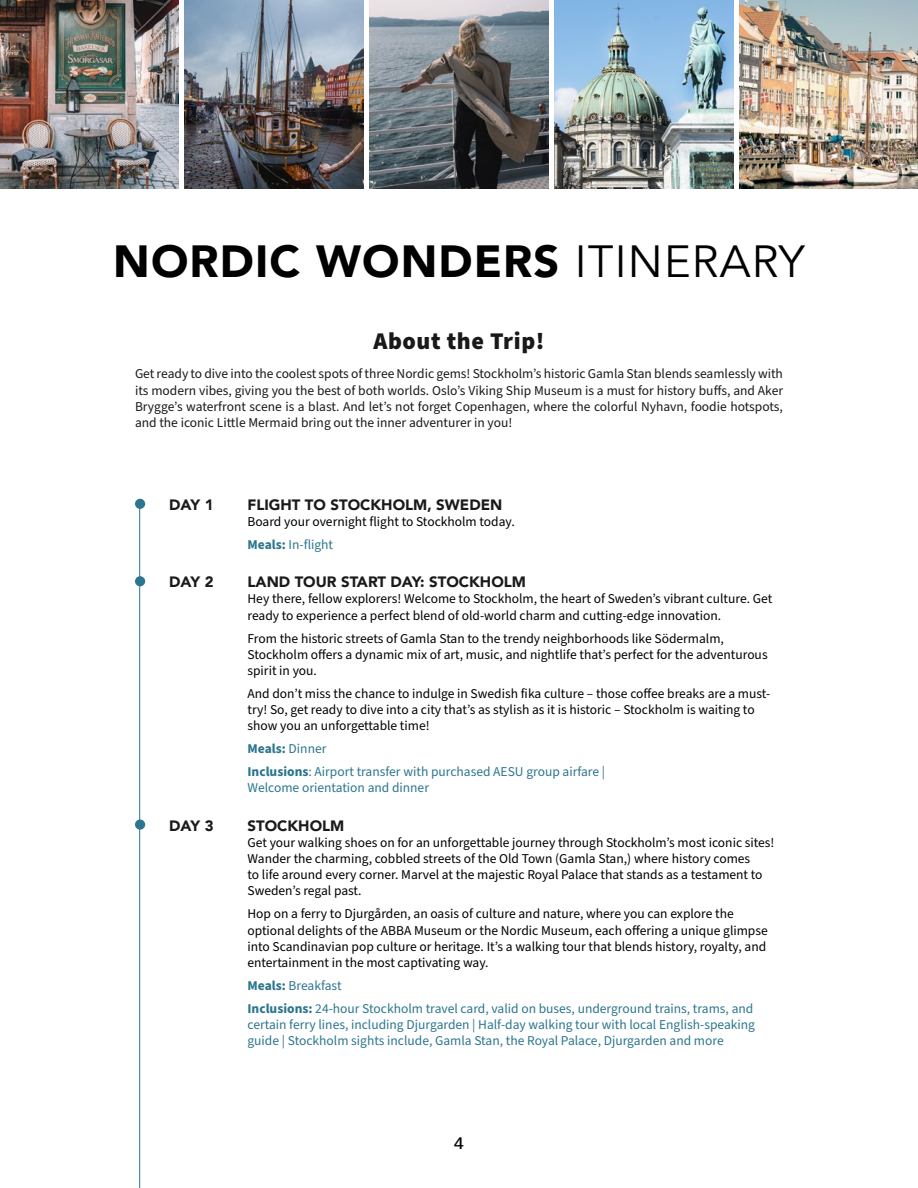
<style>
.page{position:relative;width:918px;height:1188px;background:#fff}
.page>*{position:absolute;margin:0;border:0;box-sizing:border-box;transform-origin:0 0}
.t1{font:900 45px "Avenir";letter-spacing:.025em;color:#000}
.t2{font:900 24px "Source Sans Pro";letter-spacing:.025em;color:#19191a}
.t3{font:500 16.5px "Avenir";color:#000101;scale:1.1 1}
.t4{font:900 15px "Avenir";color:#1a1a1a}
.t5{font:13.5px/16.2px "Source Sans Pro";color:#000}
.t6{font:13.5px/16.2px "Source Sans Pro";color:#19191a;text-align:justify}
.t7{font:13.5px/23px "Source Sans Pro";color:#2c768e}
.s1{font-weight:400}
.s2{font-weight:700;color:#2c768e}
.s3{color:#2c768e}
.s4{font-weight:700}
</style>
<div class="page">
<hr style="left:139px;top:504px;width:1px;height:684px;background:#2c768e">
<div style="left:135px;top:499px;width:10px;height:10px;background:#2c768e;border-radius:50%"></div>
<div style="left:135px;top:576px;width:10px;height:10px;background:#2c768e;border-radius:50%"></div>
<img style="left:0;top:0;width:178px;height:189px">
<img style="left:370px;top:0;width:178px;height:189px">
<img style="left:740px;top:0;width:178px;height:189px">
<img style="left:555px;top:0;width:178px;height:189px">
<img style="left:185px;top:0;width:178px;height:189px">
<div style="left:135px;top:819px;width:10px;height:11px;background:#2c768e;border-radius:50%"></div>
<h1 class="t1" style="left:113px;top:223px;width:693px">NORDIC WONDERS <span class="s1">ITINERARY</span></h1>
<h2 class="t2" style="left:373px;top:324px;width:173px">About the Trip!</h2>
<p class="t6" style="left:135px;top:366px;width:650px">Get ready to dive into the coolest spots of three Nordic gems! Stockholm’s historic Gamla Stan blends seamlessly with its modern vibes, giving you the best of both worlds. Oslo’s Viking Ship Museum is a must for history buffs, and Aker Brygge’s waterfront scene is a blast. And let’s not forget Copenhagen, where the colorful Nyhavn, foodie hotspots, and the iconic Little Mermaid bring out the inner adventurer in you!</p>
<p class="t4" style="left:169px;top:492px;width:46px">DAY 1</p>
<p class="t4" style="left:169px;top:569px;width:46px">DAY 2</p>
<p class="t4" style="left:169px;top:813px;width:46px">DAY 3</p>
<p class="t4" style="left:248px;top:492px;width:256px">FLIGHT TO STOCKHOLM, SWEDEN</p>
<p class="t5" style="left:248px;top:510px;width:269px;line-height:23px">Board your overnight flight to Stockholm today.<br><span class="s2">Meals:</span> <span class="s3">In-flight</span></p>
<p class="t4" style="left:248px;top:569px;width:280px">LAND TOUR START DAY: STOCKHOLM</p>
<p class="t5" style="left:248px;top:591px;width:526px">Hey there, fellow explorers! Welcome to Stockholm, the heart of Sweden’s vibrant culture. Get ready to experience a perfect blend of old-world charm and cutting-edge innovation.</p>
<p class="t5" style="left:248px;top:630px;width:522px">From the historic streets of Gamla Stan to the trendy neighborhoods like Södermalm,<br>Stockholm offers a dynamic mix of art, music, and nightlife that’s perfect for the adventurous spirit in you.</p>
<p class="t5" style="left:248px;top:686px;width:524px">And don’t miss the chance to indulge in Swedish fika culture – those coffee breaks are a must&shy;try! So, get ready to dive into a city that’s as stylish as it is historic – Stockholm is waiting to show you an unforgettable time!</p>
<p class="t7" style="left:248px;top:738px;width:359px"><span class="s4">Meals:</span> Dinner<br><span class="s4">Inclusions</span>: Airport transfer with purchased AESU group airfare |</p>
<p class="t7" style="left:248px;top:777px;width:183px">Welcome orientation and dinner</p>
<p class="t4" style="left:248px;top:813px;width:98px">STOCKHOLM</p>
<p class="t5" style="left:248px;top:835px;width:529px">Get your walking shoes on for an unforgettable journey through Stockholm’s most iconic sites!<br>Wander the charming, cobbled streets of the Old Town (Gamla Stan,) where history comes<br>to life around every corner. Marvel at the majestic Royal Palace that stands as a testament to Sweden’s regal past.</p>
<p class="t5" style="left:248px;top:906px;width:522px">Hop on a ferry to Djurgården, an oasis of culture and nature, where you can explore the optional delights of the ABBA Museum or the Nordic Museum, each offering a unique glimpse into Scandinavian pop culture or heritage. It’s a walking tour that blends history, royalty, and entertainment in the most captivating way.</p>
<p class="t7" style="left:248px;top:974px;width:507px"><span class="s4">Meals:</span> Breakfast<br><span class="s4">Inclusions:</span> 24-hour Stockholm travel card, valid on buses, underground trains, trams, and</p>
<p class="t7" style="left:248px;top:1017px;width:509px;line-height:16.2px">certain ferry lines, including Djurgarden | Half-day walking tour with local English-speaking guide | Stockholm sights include, Gamla Stan, the Royal Palace, Djurgarden and more</p>
<p class="t3" style="left:454px;top:1129px;width:11px">4</p>
</div>
